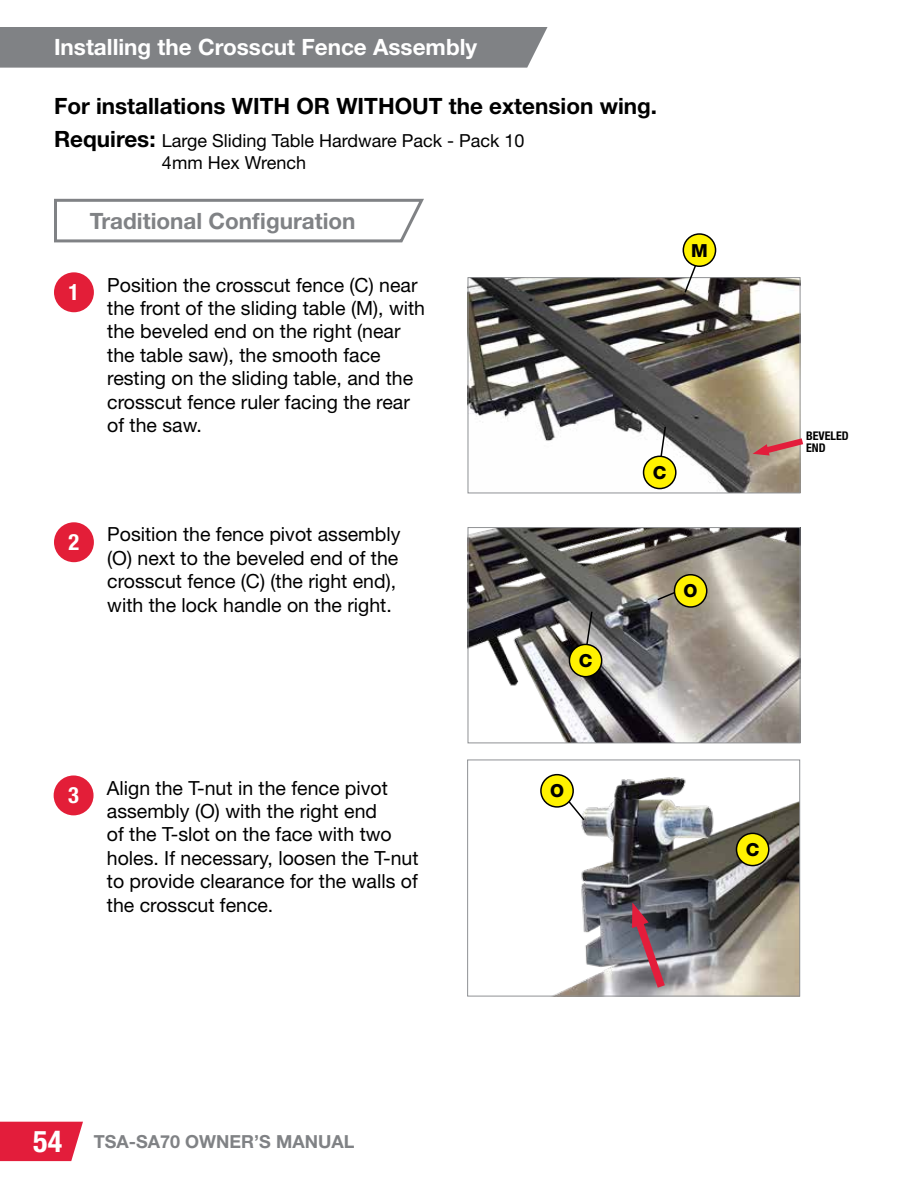
<style>
.page{position:relative;width:918px;height:1188px;background:#fff}
.page>*{position:absolute;margin:0;border:0;box-sizing:border-box;transform-origin:0 0}
.t1{font:700 22.5px "Helvetica Neue LT Std";color:#000}
.t2{font:700 22.5px "Helvetica Neue LT Std";color:#fff}
.t3{font:700 22.5px "Helvetica Neue LT Std";color:#808285}
.t4{font:700 condensed 22.5px "Helvetica Neue LT Std";color:#fff}
.t5{font:19.5px/23.4px "Helvetica Neue LT Std";color:#000}
.t6{font:18px/21.6px "Helvetica Neue LT Std";color:#000}
.t7{font:700 18px "Helvetica Neue LT Std";color:#808285}
.t8{font:800 18px "Helvetica Neue LT Std";color:#000}
.t9{font:700 condensed 12px/12px "Helvetica Neue LT Std";color:#000}
.s1{font-weight:700;font-size:22.5px}
.s2{font-weight:700;font-stretch:condensed;font-size:22.5px;color:#fff}
.s3{font-stretch:condensed;font-size:30px;color:#fff}
</style>
<div class="page">
<svg style="left:0;top:1122px;width:83px;height:39px;background:#e42d48"></svg>
<div style="left:54px;top:272px;width:40px;height:40px;background:#e31e38;border-radius:50%"></div>
<div style="left:54px;top:522px;width:40px;height:40px;background:#e31e38;border-radius:50%"></div>
<img style="left:470px;top:279px;width:328px;height:212px">
<div style="left:468px;top:277px;width:332px;height:216px;border:1px solid #8f9194"></div>
<img style="left:470px;top:529px;width:328px;height:212px">
<div style="left:468px;top:527px;width:332px;height:216px;border:1px solid #8f9194"></div>
<div style="left:0;top:27px;width:548px;height:41px;background:#808285"></div>
<svg style="left:659px;top:425px;width:8px;height:32px"></svg>
<svg style="left:683px;top:262px;width:15px;height:32px"></svg>
<svg style="left:656px;top:590px;width:22px;height:12px"></svg>
<svg style="left:585px;top:610px;width:9px;height:36px"></svg>
<div style="left:54px;top:775px;width:40px;height:40px;background:#e31e38;border-radius:50%"></div>
<img style="left:540px;top:773px;width:258px;height:221px">
<div style="left:467px;top:760px;width:333px;height:236px;border:1px solid #8f9194"></div>
<svg style="left:628px;top:903px;width:43px;height:93px;background:#866672"></svg>
<svg style="left:562px;top:793px;width:24px;height:29px"></svg>
<svg style="left:54px;top:198px;width:370px;height:45px"></svg>
<svg style="left:753px;top:434px;width:50px;height:25px"></svg>
<div style="left:683px;top:234px;width:33px;height:32px;background:#fff200;border-radius:50%"></div>
<div style="left:683px;top:233px;width:33px;height:34px;border:2px solid #000;border-radius:50%"></div>
<div style="left:644px;top:456px;width:32px;height:33px;background:#fff200;border-radius:50%"></div>
<div style="left:643px;top:456px;width:34px;height:33px;border:2px solid #000;border-radius:50%"></div>
<div style="left:569px;top:644px;width:33px;height:33px;background:#fff200;border-radius:50%"></div>
<div style="left:569px;top:644px;width:33px;height:33px;border:2px solid #000;border-radius:50%"></div>
<div style="left:736px;top:833px;width:33px;height:33px;background:#fff200;border-radius:50%"></div>
<div style="left:736px;top:833px;width:34px;height:33px;border:2px solid #000;border-radius:50%"></div>
<div style="left:674px;top:575px;width:33px;height:32px;background:#fff200;border-radius:50%"></div>
<div style="left:674px;top:574px;width:33px;height:34px;border:2px solid #000;border-radius:50%"></div>
<div style="left:541px;top:775px;width:32px;height:32px;background:#fff200;border-radius:50%"></div>
<div style="left:540px;top:774px;width:34px;height:34px;border:2px solid #000;border-radius:50%"></div>
<p class="t2" style="left:54px;top:33px;width:425px">Installing the Crosscut Fence Assembly</p>
<p class="t1" style="left:54px;top:92px;width:605px">For installations WITH OR WITHOUT the extension wing.</p>
<p class="t6" style="left:162px;top:130px;width:364px;text-indent:-108px"><span class="s1">Requires:</span> Large Sliding Table Hardware Pack - Pack 10<br>4mm Hex Wrench</p>
<p class="t3" style="left:90px;top:207px;width:267px">Traditional Configuration</p>
<p class="t4" style="left:69px;top:279px;width:12px">1</p>
<p class="t5" style="left:107px;top:273px;width:319px">Position the crosscut fence (C) near the front of the sliding table (M), with the beveled end on the right (near the table saw), the smooth face resting on the sliding table, and the crosscut fence ruler facing the rear of the saw.</p>
<p class="t8" style="left:653px;top:462px;width:15px">C</p>
<p class="t8" style="left:691px;top:239px;width:18px">M</p>
<p class="t4" style="left:69px;top:529px;width:12px">2</p>
<p class="t5" style="left:107px;top:523px;width:295px">Position the fence pivot assembly (O) next to the beveled end of the crosscut fence (C) (the right end), with the lock handle on the right.</p>
<p class="t8" style="left:579px;top:650px;width:15px">C</p>
<p class="t8" style="left:684px;top:580px;width:16px">O</p>
<p class="t5" style="left:107px;top:776px;width:313px;text-indent:-39px"><span class="s2">3</span> Align the T-nut in the fence pivot assembly (O) with the right end<br>of the T-slot on the face with two holes. If necessary, loosen the T-nut to provide clearance for the walls of the crosscut fence.</p>
<p class="t8" style="left:550px;top:780px;width:16px">O</p>
<p class="t8" style="left:746px;top:839px;width:15px">C</p>
<p class="t9" style="left:806px;top:429px;width:44px">BEVELED<br>END</p>
<p class="t7" style="left:33px;top:1130px;width:323px"><span class="s3">54</span> TSA-SA70 OWNER’S MANUAL</p>
</div>
